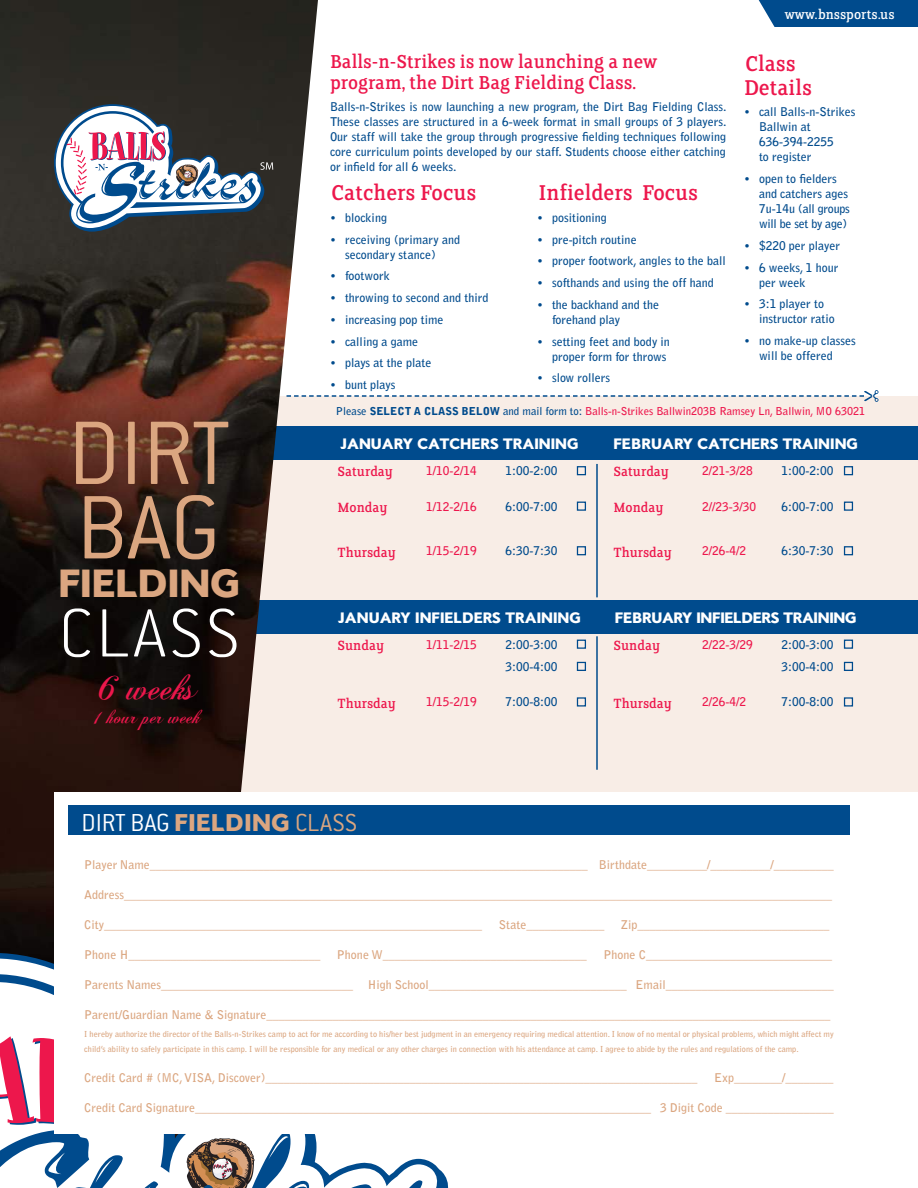
<style>
.page{position:relative;width:918px;height:1188px;background:#fff}
.page>*{position:absolute;margin:0;border:0;box-sizing:border-box;transform-origin:0 0}
.t1{font:300 99px/74.4px "Conduit ITC";letter-spacing:-.01em;color:#dba680}
.t2{font:200 75px "Conduit ITC";letter-spacing:.04em;color:#fff}
.t3{font:800 39px "Effectra";color:#dba680}
.t4{font:39px "Chopin Script";color:#ed174c}
.t5{font:24px/24px "FS Clerkenwell";color:#ed174c}
.t6{font:800 24px "Effectra";letter-spacing:.02em;color:#dba680}
.t7{font:21px/21px "FS Clerkenwell";color:#ed174c}
.t8{font:21px "Chopin Script";color:#ed174c}
.t9{font:800 15px "Effectra";color:#fff}
.t10{font:15px "FS Clerkenwell";color:#ed174c}
.t11{font:800 15px "Effectra";letter-spacing:-.02em;color:#fff}
.t12{font:15px "FS Clerkenwell";color:#fff}
.t13{font:700 12px "Bell Gothic Std";color:#dba680}
.t14{font:700 12px/15px "Bell Gothic Std";color:#004b8d}
.t15{font:700 12px "Bell Gothic Std";color:#ed174c}
.t16{font:700 10.8px "Bell Gothic Std";color:#ed174c}
.t17{font:700 8.25px/15px "Bell Gothic Std";color:#dba680}
.s1{color:#004b8d}
.s2{font-weight:900;color:#004b8d}
.s3{font-family:"Conduit ITC";font-weight:300;font-size:27px;color:#fff}
.s4{font-family:"Conduit ITC";font-weight:300;font-size:27px}
</style>
<div class="page">
<div style="left:234px;top:396px;width:684px;height:396px;background:#f8ede6"></div>
<div style="left:272px;top:427px;width:646px;height:33px;background:#004b8d"></div>
<div style="left:252px;top:600px;width:666px;height:34px;background:#004b8d"></div>
<img style="left:0;top:0;width:318px;height:953px">
<svg style="left:0;top:974px;width:432px;height:214px"></svg>
<svg style="left:54px;top:104px;width:219px;height:128px"></svg>
<div style="left:54px;top:792px;width:810px;height:342px;background:#fff"></div>
<div style="left:759px;top:0;width:159px;height:27px;background:#004b8d"></div>
<div style="left:68px;top:806px;width:782px;height:29px;background:#004b8d"></div>
<svg style="left:286px;top:390px;width:593px;height:12px"></svg>
<div style="left:577px;top:466px;width:9px;height:9px;border:1px solid #004b8d"></div>
<div style="left:844px;top:466px;width:9px;height:9px;border:1px solid #004b8d"></div>
<div style="left:577px;top:502px;width:9px;height:9px;border:1px solid #004b8d"></div>
<div style="left:844px;top:502px;width:9px;height:9px;border:1px solid #004b8d"></div>
<div style="left:577px;top:546px;width:9px;height:9px;border:1px solid #004b8d"></div>
<div style="left:577px;top:640px;width:9px;height:9px;border:1px solid #004b8d"></div>
<div style="left:844px;top:640px;width:9px;height:9px;border:1px solid #004b8d"></div>
<div style="left:577px;top:662px;width:9px;height:9px;border:1px solid #004b8d"></div>
<div style="left:844px;top:662px;width:9px;height:9px;border:1px solid #004b8d"></div>
<div style="left:577px;top:697px;width:9px;height:10px;border:1px solid #004b8d"></div>
<div style="left:844px;top:697px;width:9px;height:10px;border:1px solid #004b8d"></div>
<div style="left:844px;top:546px;width:9px;height:9px;border:1px solid #004b8d"></div>
<hr style="left:596px;top:464px;width:2px;height:133px;background:#004b8d">
<hr style="left:596px;top:636px;width:2px;height:134px;background:#004b8d">
<h3 class="t7" style="left:330px;top:53px;width:329px">Balls-n-Strikes is now launching a new program, the Dirt Bag Fielding Class.</h3>
<p class="t14" style="left:330px;top:99px;width:398px;text-align:justify">Balls-n-Strikes is now launching a new program, the Dirt Bag Fielding Class.<br>These classes are structured in a 6-week format in small groups of 3 players.<br>Our staff will take the group through progressive fielding techniques following core curriculum points developed by our staff. Students choose either catching or infield for all 6 weeks.</p>
<h3 class="t5" style="left:332px;top:182px;width:146px">Catchers Focus</h3>
<p class="t14" style="left:330px;top:210px;width:58px">• blocking</p>
<p class="t14" style="left:345px;top:232px;width:117px;text-indent:-15px">• receiving (primary and secondary stance)</p>
<p class="t14" style="left:330px;top:269px;width:61px">• footwork</p>
<p class="t14" style="left:330px;top:290px;width:160px">• throwing to second and third</p>
<p class="t14" style="left:330px;top:312px;width:115px">• increasing pop time</p>
<p class="t14" style="left:330px;top:334px;width:90px">• calling a game</p>
<p class="t14" style="left:330px;top:356px;width:103px">• plays at the plate</p>
<p class="t14" style="left:330px;top:377px;width:67px">• bunt plays</p>
<h3 class="t5" style="left:538px;top:182px;width:161px">Infielders Focus</h3>
<p class="t14" style="left:537px;top:210px;width:71px">• positioning</p>
<p class="t14" style="left:537px;top:232px;width:101px">• pre-pitch routine</p>
<p class="t14" style="left:537px;top:254px;width:190px">• proper footwork, angles to the ball</p>
<p class="t14" style="left:537px;top:275px;width:178px">• softhands and using the off hand</p>
<p class="t14" style="left:552px;top:297px;width:109px;text-indent:-15px">• the backhand and the forehand play</p>
<p class="t14" style="left:537px;top:334px;width:134px;text-align:right">• setting feet and body in proper form for throws</p>
<p class="t14" style="left:537px;top:371px;width:75px">• slow rollers</p>
<p class="t12" style="left:785px;top:7px;width:111px">www.bnssports.us</p>
<h3 class="t5" style="left:744px;top:52px;width:69px">Class<br>Details</h3>
<p class="t14" style="left:759px;top:104px;width:98px;text-indent:-15px">• call Balls-n-Strikes<br>Ballwin at<br>636-394-2255<br>to register</p>
<p class="t14" style="left:759px;top:171px;width:92px;text-indent:-15px">• open to fielders and catchers ages<br>7u-14u (all groups will be set by age)</p>
<p class="t14" style="left:744px;top:238px;width:98px">• $220 per player</p>
<p class="t14" style="left:759px;top:260px;width:81px;text-indent:-15px">• 6 weeks, 1 hour per week</p>
<p class="t14" style="left:759px;top:296px;width:77px;text-indent:-15px">• 3:1 player to instructor ratio</p>
<p class="t14" style="left:759px;top:333px;width:98px;text-indent:-15px">• no make-up classes will be offered</p>
<h1 class="t1" style="left:68px;top:413px;width:164px">DIRT<br>BAG</h1>
<h3 class="t3" style="left:58px;top:559px;width:183px">FIELDING</h3>
<h2 class="t2" style="left:59px;top:588px;width:183px">CLASS</h2>
<h3 class="t4" style="left:100px;top:663px;width:99px">6 weeks</h3>
<h3 class="t8" style="left:96px;top:704px;width:107px">1 hour per week</h3>
<p class="t16" style="left:336px;top:404px;width:531px"><span class="s1">Please</span> <span class="s2">SELECT A CLASS BELOW</span> <span class="s1">and mail form to:</span> Balls-n-Strikes Ballwin 203B Ramsey Ln, Ballwin, MO 63021</p>
<p class="t9" style="left:341px;top:435px;width:239px">JANUARY CATCHERS TRAINING</p>
<p class="t10" style="left:337px;top:465px;width:57px">Saturday</p>
<p class="t15" style="left:426px;top:463px;width:52px">1/10-2/14</p>
<p class="t14" style="left:505px;top:463px;width:54px">1:00-2:00</p>
<p class="t10" style="left:338px;top:500px;width:52px">Monday</p>
<p class="t15" style="left:426px;top:499px;width:52px">1/12-2/16</p>
<p class="t14" style="left:505px;top:499px;width:54px">6:00-7:00</p>
<p class="t10" style="left:338px;top:545px;width:60px">Thursday</p>
<p class="t15" style="left:426px;top:544px;width:52px">1/15-2/19</p>
<p class="t14" style="left:505px;top:543px;width:54px">6:30-7:30</p>
<p class="t9" style="left:339px;top:608px;width:244px">JANUARY INFIELDERS TRAINING</p>
<p class="t10" style="left:338px;top:638px;width:48px">Sunday</p>
<p class="t15" style="left:426px;top:637px;width:52px">1/11-2/15</p>
<p class="t14" style="left:505px;top:633px;width:54px;line-height:22.4px">2:00-3:00<br>3:00-4:00</p>
<p class="t10" style="left:338px;top:696px;width:60px">Thursday</p>
<p class="t15" style="left:426px;top:695px;width:52px">1/15-2/19</p>
<p class="t14" style="left:505px;top:695px;width:54px">7:00-8:00</p>
<p class="t9" style="left:614px;top:435px;width:246px">FEBRUARY CATCHERS TRAINING</p>
<p class="t10" style="left:614px;top:465px;width:57px">Saturday</p>
<p class="t15" style="left:702px;top:463px;width:52px">2/21-3/28</p>
<p class="t14" style="left:781px;top:463px;width:54px">1:00-2:00</p>
<p class="t10" style="left:614px;top:500px;width:52px">Monday</p>
<p class="t15" style="left:702px;top:499px;width:56px">2//23-3/30</p>
<p class="t14" style="left:781px;top:499px;width:54px">6:00-7:00</p>
<p class="t10" style="left:614px;top:545px;width:60px">Thursday</p>
<p class="t15" style="left:702px;top:544px;width:46px">2/26-4/2</p>
<p class="t14" style="left:781px;top:543px;width:54px">6:30-7:30</p>
<p class="t11" style="left:615px;top:608px;width:243px">FEBRUARY INFIELDERS TRAINING</p>
<p class="t10" style="left:613px;top:638px;width:48px">Sunday</p>
<p class="t15" style="left:702px;top:637px;width:52px">2/22-3/29</p>
<p class="t14" style="left:781px;top:633px;width:54px;line-height:22.4px">2:00-3:00<br>3:00-4:00</p>
<p class="t10" style="left:614px;top:696px;width:60px">Thursday</p>
<p class="t15" style="left:702px;top:695px;width:46px">2/26-4/2</p>
<p class="t14" style="left:781px;top:695px;width:54px">7:00-8:00</p>
<h3 class="t6" style="left:82px;top:807px;width:277px"><span class="s3">DIRT BAG</span> FIELDING <span class="s4">CLASS</span></h3>
<p class="t13" style="left:84px;top:857px;width:751px">Player Name_________________________________________________________________________ Birthdate__________/__________/__________</p>
<p class="t13" style="left:84px;top:887px;width:750px">Address______________________________________________________________________________________________________________________</p>
<p class="t13" style="left:84px;top:917px;width:399px">City_______________________________________________________________</p>
<p class="t13" style="left:499px;top:917px;width:107px">State_____________</p>
<p class="t13" style="left:621px;top:917px;width:210px">Zip________________________________</p>
<p class="t13" style="left:84px;top:947px;width:238px">Phone H________________________________</p>
<p class="t13" style="left:337px;top:947px;width:251px">Phone W__________________________________</p>
<p class="t13" style="left:603px;top:947px;width:230px">Phone C_______________________________</p>
<p class="t13" style="left:84px;top:977px;width:751px">Parents Names________________________________ High School_________________________________ Email____________________________</p>
<p class="t13" style="left:84px;top:1007px;width:748px">Parent/Guardian Name &amp; Signature______________________________________________________________________________________________</p>
<p class="t17" style="left:84px;top:1026px;width:751px">I hereby authorize the director of the Balls-n-Strikes camp to act for me according to his/her best judgment in an emergency requiring medical attention. I know of no mental or physical problems, which might affect my child’s ability to safely participate in this camp. I will be responsible for any medical or any other charges in connection with his attendance at camp. I agree to abide by the rules and regulations of the camp.</p>
<p class="t13" style="left:84px;top:1070px;width:615px">Credit Card # (MC, VISA, Discover)________________________________________________________________________</p>
<p class="t13" style="left:714px;top:1070px;width:121px">Exp________/________</p>
<p class="t13" style="left:84px;top:1100px;width:751px">Credit Card Signature____________________________________________________________________________ 3 Digit Code __________________</p>
</div>
